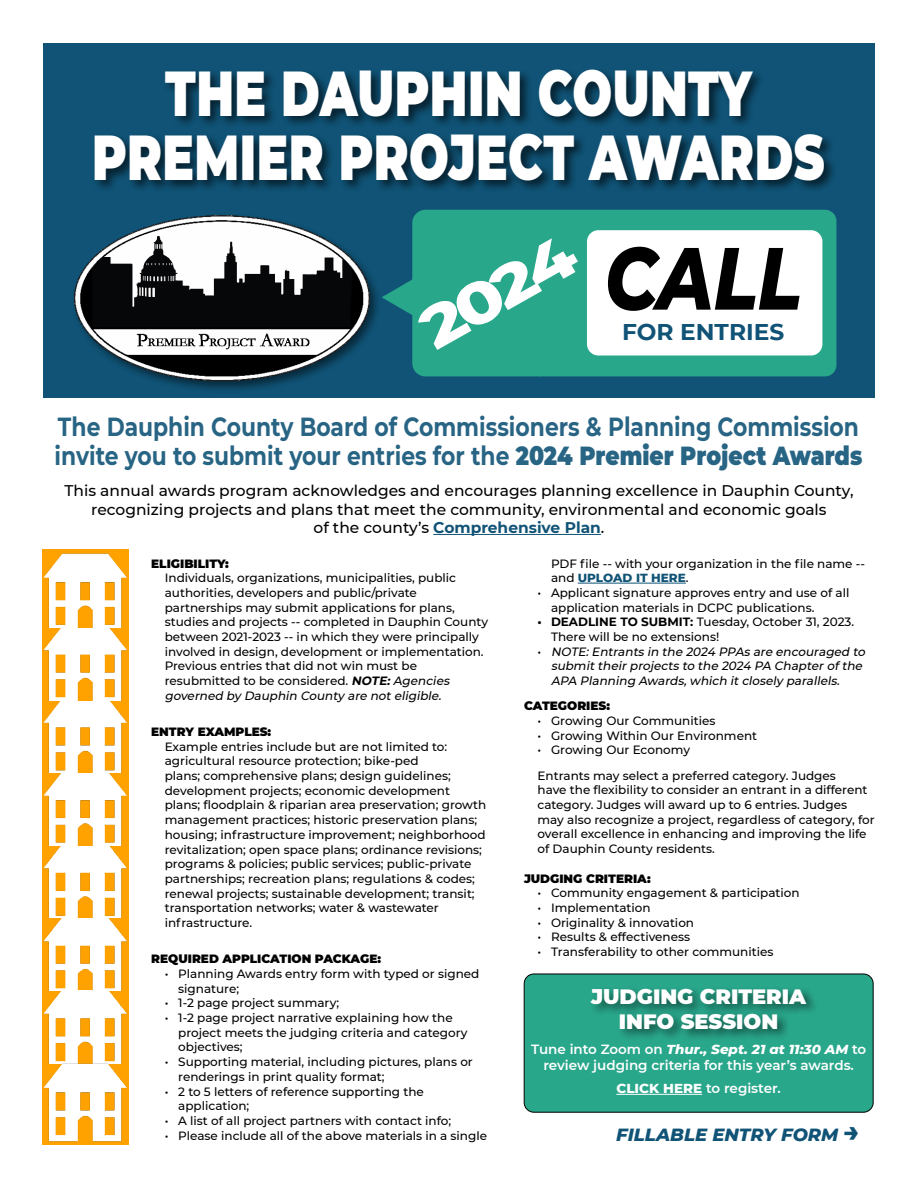
<style>
.page{position:relative;width:918px;height:1188px;background:#fff}
.page>*{position:absolute;margin:0;border:0;box-sizing:border-box;transform-origin:0 0}
.t1{font:italic 800 88.2px "Montserrat";color:#000;scale:.82 1}
.t2{font:900 63.3px/64.5px "Montserrat";letter-spacing:.01em;color:#fff;text-align:center;scale:.74 1}
.t3{font:800 58.5px "Montserrat";color:#fff;scale:1.23 1}
.t4{font:700 26.1px/28.5px "Montserrat";color:#286484;scale:.84 1}
.t5{font:700 22.8px "Montserrat";color:#105376}
.t6{font:900 20.7px/24.9px "Montserrat";color:#fff;text-align:center}
.t7{font:italic 800 18px "Montserrat";color:#105376}
.t8{font:500 15.45px/18.6px "Montserrat";color:#000;text-align:center}
.t9{font:600 13.35px/16px "Montserrat";color:#fff;text-align:center}
.t10{font:500 12px/14.7px "Montserrat";color:#000}
.t11{font:italic 500 12px/14.7px "Montserrat";color:#000}
.t12{font:900 12px "Montserrat";color:#000}
.s1{font-weight:900}
.s2{font-weight:700;color:#105376}
.s3{font-weight:800;color:#105376}
.s4{font-weight:700}
.s5{font-style:normal}
.s6{font-weight:700;font-style:italic}
.s7{font-style:italic}
.s8{font-weight:800;font-style:italic}
.s9{font-weight:800}
.s10{font-size:27px}
</style>
<div class="page">
<hr style="left:433px;top:534px;width:168px;height:1px;background:#105376">
<img style="left:42px;top:990px;width:87px;height:74px">
<svg style="left:42px;top:918px;width:87px;height:72px"></svg>
<svg style="left:42px;top:845px;width:87px;height:73px"></svg>
<svg style="left:42px;top:773px;width:87px;height:72px"></svg>
<svg style="left:42px;top:700px;width:87px;height:73px"></svg>
<svg style="left:42px;top:628px;width:87px;height:72px"></svg>
<svg style="left:42px;top:550px;width:87px;height:78px"></svg>
<svg style="left:42px;top:1064px;width:87px;height:81px"></svg>
<hr style="left:578px;top:583px;width:108px;height:1px;background:#105376">
<div style="left:524px;top:974px;width:349px;height:138px;background:#29a78b;border-radius:10px"></div>
<div style="left:524px;top:974px;width:349px;height:138px;border:1px solid #000;border-radius:10px"></div>
<hr style="left:616px;top:1094px;width:86px;height:1px;background:#fff">
<div style="left:588px;top:985px;width:230px;height:56px;background:#000;opacity:.5"></div>
<div style="left:43px;top:44px;width:832px;height:354px;background:#105376"></div>
<div style="left:92px;top:67px;width:745px;height:127px;background:#000;opacity:.6"></div>
<div style="left:71px;top:212px;width:311px;height:181px;background:#000;opacity:.5"></div>
<img style="left:75px;top:216px;width:294px;height:164px">
<svg style="left:382px;top:280px;width:30px;height:35px"></svg>
<div style="left:530px;top:210px;width:306px;height:166px;background:#29a78b;border-radius:11px"></div>
<div style="left:412px;top:210px;width:141px;height:166px;background:#29a78b;border-radius:13px"></div>
<div style="left:587px;top:230px;width:235px;height:125px;background:#fff;border-radius:11px"></div>
<h2 class="t2" style="left:92px;top:57px;width:992px">THE DAUPHIN COUNTY<br>PREMIER PROJECT AWARDS</h2>
<h3 class="t3" style="left:404px;top:295px;width:139px;rotate:-29deg">2024</h3>
<h1 class="t1" style="left:605px;top:214px;width:242px">CALL</h1>
<h3 class="t5" style="left:622px;top:315px;width:164px">FOR ENTRIES</h3>
<h3 class="t4" style="left:55px;top:412px;width:963px">The Dauphin County Board of Commissioners &amp; Planning Commission invite you to submit your entries for the <span class="s1">2024 Premier Project Awards</span></h3>
<p class="t8" style="left:64px;top:481px;width:791px">This annual awards program acknowledges and encourages planning excellence in Dauphin County, recognizing projects and plans that meet the community, environmental and economic goals<br>of the county’s <span class="s2">Comprehensive Plan</span>.</p>
<p class="t10" style="left:551px;top:555px;width:316px">PDF file -- with your organization in the file name -- and <span class="s3">UPLOAD IT HERE</span>.</p>
<p class="t10" style="left:551px;top:585px;width:300px;text-indent:-14px">• Applicant signature approves entry and use of all application materials in DCPC publications.</p>
<p class="t10" style="left:551px;top:614px;width:305px;text-indent:-14px"><span class="s4">• DEADLINE TO SUBMIT:</span> Tuesday, October 31, 2023.<br>There will be no extensions!</p>
<p class="t11" style="left:551px;top:644px;width:318px;text-indent:-14px"><span class="s5">•</span> NOTE:Entrants in the 2024 PPAs are encouraged to submittheirprojects to the 2024 PA Chapterofthe<br>APA Planning Awards,which itclosely parallels.</p>
<p class="t12" style="left:524px;top:697px;width:88px">CATEGORIES:</p>
<p class="t10" style="left:538px;top:713px;width:179px">• Growing Our Communities</p>
<p class="t10" style="left:538px;top:728px;width:221px">• Growing Within Our Environment</p>
<p class="t10" style="left:538px;top:737px;width:300px;line-height:25.2px">• Growing Our Economy<br>Entrants may select a preferred category. Judges</p>
<p class="t10" style="left:538px;top:782px;width:339px">have the flexibility to consider an entrant in a different category. Judges will award up to 6 entries. Judges may also recognize a project, regardless of category, for overall excellence in enhancing and improving the life of Dauphin County residents.</p>
<p class="t12" style="left:524px;top:869px;width:128px">JUDGING CRITERIA:</p>
<p class="t10" style="left:538px;top:885px;width:264px">• Community engagement &amp; participation</p>
<p class="t10" style="left:538px;top:900px;width:115px">• Implementation</p>
<p class="t10" style="left:538px;top:915px;width:158px">• Originality &amp; innovation</p>
<p class="t10" style="left:538px;top:929px;width:154px">• Results &amp; effectiveness</p>
<p class="t10" style="left:538px;top:944px;width:238px">• Transferability to other communities</p>
<p class="t12" style="left:151px;top:554px;width:79px">ELIGIBILITY:</p>
<p class="t10" style="left:165px;top:570px;width:325px">Individuals, organizations, municipalities, public authorities, developers and public/private partnerships may submit applications for plans, studies and projects -- completed in Dauphin County between 2021-2023 -- in which they were principally involved in design, development or implementation.<br>Previous entries that did not win must be resubmitted to be considered. <span class="s6">NOTE:</span><span class="s7">Agencies governed by Dauphin County are noteligible.</span></p>
<p class="t12" style="left:151px;top:723px;width:122px">ENTRY EXAMPLES:</p>
<p class="t10" style="left:165px;top:739px;width:323px">Example entries include but are not limited to: agricultural resource protection; bike-ped<br>plans; comprehensive plans; design guidelines; development projects; economic development plans; floodplain &amp; riparian area preservation; growth management practices; historic preservation plans; housing; infrastructure improvement; neighborhood revitalization; open space plans; ordinance revisions; programs &amp; policies; public services; public-private partnerships; recreation plans; regulations &amp; codes; renewal projects; sustainable development; transit; transportation networks; water &amp; wastewater infrastructure.</p>
<p class="t12" style="left:151px;top:950px;width:231px">REQUIRED APPLICATION PACKAGE:</p>
<p class="t10" style="left:178px;top:966px;width:303px;text-indent:-14px">• Planning Awards entry form with typed or signed signature;</p>
<p class="t10" style="left:165px;top:995px;width:176px">• 1-2 page project summary;</p>
<p class="t10" style="left:178px;top:1010px;width:291px;text-indent:-14px">• 1-2 page project narrative explaining how the project meets the judging criteria and category objectives;</p>
<p class="t10" style="left:178px;top:1054px;width:296px;text-indent:-14px">• Supporting material, including pictures, plans or renderings in print quality format;</p>
<p class="t10" style="left:178px;top:1083px;width:247px;text-indent:-14px">• 2 to 5 letters of reference supporting the application;</p>
<p class="t10" style="left:165px;top:1113px;width:288px">• A list of all project partners with contact info;</p>
<p class="t10" style="left:165px;top:1128px;width:324px">• Please include all of the above materials in a single</p>
<h3 class="t6" style="left:591px;top:983px;width:217px">JUDGING CRITERIA<br>INFO SESSION</h3>
<p class="t9" style="left:531px;top:1041px;width:337px">Tune into Zoom on <span class="s8">Thur., Sept. 21 at 11:30 AM</span> to review judging criteria for this year’s awards.</p>
<p class="t9" style="left:616px;top:1080px;width:166px"><span class="s9">CLICK HERE</span> to register.</p>
<h3 class="t7" style="left:616px;top:1122px;width:245px">FILLABLE ENTRY FORM <span class="s10">→</span></h3>
</div>
